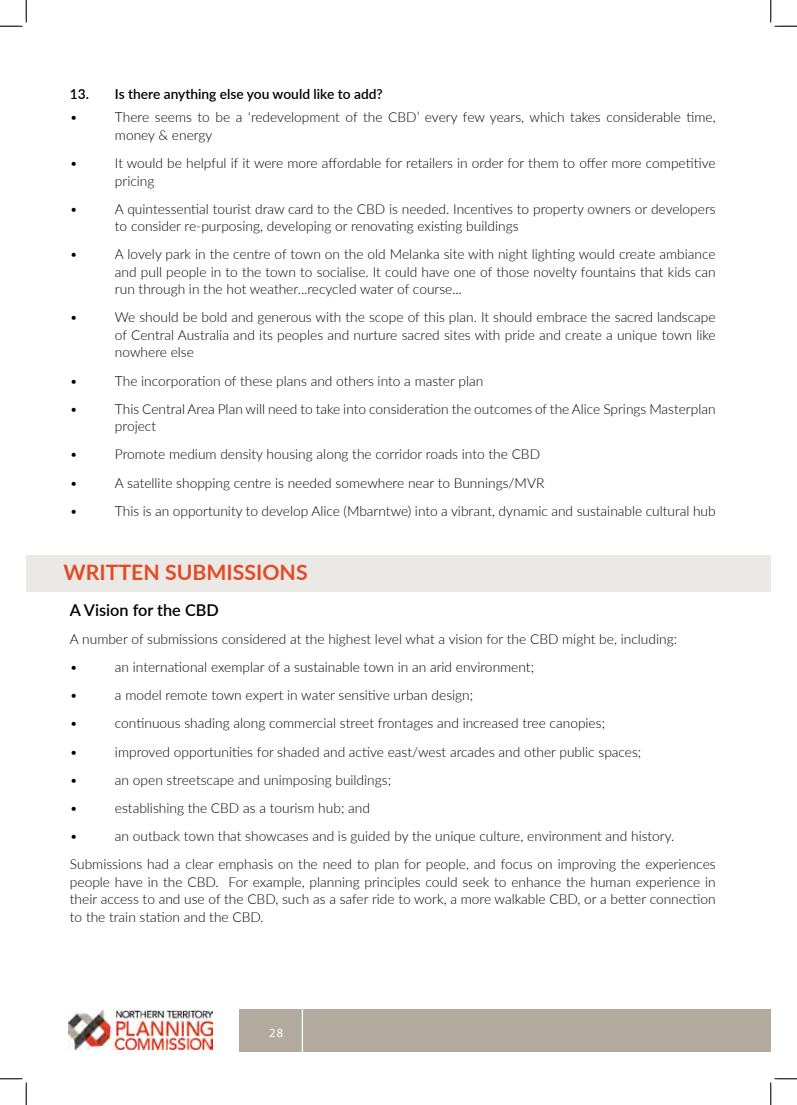
<style>
.page{position:relative;width:797px;height:1105px;background:#fff}
.page>*{position:absolute;margin:0;border:0;box-sizing:border-box;transform-origin:0 0}
.t1{font:700 21.25px "Lato";color:#e14b26}
.t2{font:600 16.25px "Lato";color:#000}
.t3{font:300 13.75px/17.5px "Lato";color:#000}
.t4{font:600 13.75px "Lato";color:#000}
.t5{font:12.5px "Myriad Pro";color:#fff}
</style>
<div class="page">
<div style="left:26px;top:555px;width:744px;height:36px;background:#ebe9e6"></div>
<div style="left:240px;top:1010px;width:530px;height:42px;background:#b2aa9f"></div>
<img style="left:69px;top:1011px;width:144px;height:39px">
<hr style="left:302px;top:1006px;width:1px;height:51px;background:#fff">
<svg style="left:0;top:0;width:27px;height:27px"></svg>
<svg style="left:0;top:1078px;width:27px;height:27px"></svg>
<svg style="left:770px;top:0;width:27px;height:27px"></svg>
<svg style="left:770px;top:1078px;width:27px;height:27px"></svg>
<p class="t4" style="left:70px;top:84px;width:314px">13. Is there anything else you would like to add?</p>
<p class="t3" style="left:70px;top:108px;width:9px">•</p>
<p class="t3" style="left:115px;top:108px;width:602px">There seems to be a ‘redevelopment of the CBD’ every few years, which takes considerable time, money &amp; energy</p>
<p class="t3" style="left:70px;top:154px;width:9px">•</p>
<p class="t3" style="left:115px;top:154px;width:602px">It would be helpful if it were more affordable for retailers in order for them to offer more competitive pricing</p>
<p class="t3" style="left:70px;top:199px;width:9px">•</p>
<p class="t3" style="left:115px;top:199px;width:602px">A quintessential tourist draw card to the CBD is needed. Incentives to property owners or developers to consider re-purposing, developing or renovating existing buildings</p>
<p class="t3" style="left:70px;top:245px;width:9px">•</p>
<p class="t3" style="left:115px;top:245px;width:602px;text-align:justify">A lovely park in the centre of town on the old Melanka site with night lighting would create ambiance and pull people in to the town to socialise. It could have one of those novelty fountains that kids can run through in the hot weather...recycled water of course...</p>
<p class="t3" style="left:70px;top:308px;width:9px">•</p>
<p class="t3" style="left:115px;top:308px;width:602px;text-align:justify">We should be bold and generous with the scope of this plan. It should embrace the sacred landscape of Central Australia and its peoples and nurture sacred sites with pride and create a unique town like nowhere else</p>
<p class="t3" style="left:70px;top:371px;width:9px">•</p>
<p class="t3" style="left:115px;top:371px;width:370px">The incorporation of these plans and others into a master plan</p>
<p class="t3" style="left:70px;top:399px;width:9px">•</p>
<p class="t3" style="left:115px;top:399px;width:602px">This Central Area Plan will need to take into consideration the outcomes of the Alice Springs Masterplan project</p>
<p class="t3" style="left:70px;top:445px;width:9px">•</p>
<p class="t3" style="left:115px;top:445px;width:426px">Promote medium density housing along the corridor roads into the CBD</p>
<p class="t3" style="left:70px;top:473px;width:9px">•</p>
<p class="t3" style="left:115px;top:473px;width:431px">A satellite shopping centre is needed somewhere near to Bunnings/MVR</p>
<p class="t3" style="left:70px;top:501px;width:9px">•</p>
<p class="t3" style="left:115px;top:501px;width:602px">This is an opportunity to develop Alice (Mbarntwe) into a vibrant, dynamic and sustainable cultural hub</p>
<h1 class="t1" style="left:63px;top:557px;width:246px">WRITTEN SUBMISSIONS</h1>
<p class="t2" style="left:70px;top:598px;width:150px">A Vision for the CBD</p>
<p class="t3" style="left:70px;top:624px;width:608px;line-height:28.1px">A number of submissions considered at the highest level what a vision for the CBD might be, including: •</p>
<p class="t3" style="left:115px;top:658px;width:420px">an international exemplar of a sustainable town in an arid environment;</p>
<p class="t3" style="left:70px;top:686px;width:9px">•</p>
<p class="t3" style="left:115px;top:686px;width:360px">a model remote town expert in water sensitive urban design;</p>
<p class="t3" style="left:70px;top:714px;width:9px">•</p>
<p class="t3" style="left:115px;top:714px;width:491px">continuous shading along commercial street frontages and increased tree canopies;</p>
<p class="t3" style="left:70px;top:742px;width:9px">•</p>
<p class="t3" style="left:115px;top:742px;width:528px">improved opportunities for shaded and active east/west arcades and other public spaces;</p>
<p class="t3" style="left:70px;top:770px;width:9px">•</p>
<p class="t3" style="left:115px;top:770px;width:278px">an open streetscape and unimposing buildings;</p>
<p class="t3" style="left:70px;top:798px;width:9px">•</p>
<p class="t3" style="left:115px;top:798px;width:256px">establishing the CBD as a tourism hub; and</p>
<p class="t3" style="left:70px;top:827px;width:9px">•</p>
<p class="t3" style="left:70px;top:821px;width:647px;line-height:28.1px;text-align:center">an outback town that showcases and is guided by the unique culture, environment and history.<br>Submissions had a clear emphasis on the need to plan for people, and focus on improving the experiences</p>
<p class="t3" style="left:70px;top:872px;width:647px;text-align:justify">people have in the CBD. For example, planning principles could seek to enhance the human experience in their access to and use of the CBD, such as a safer ride to work, a more walkable CBD, or a better connection to the train station and the CBD.</p>
<p class="t5" style="left:269px;top:1025px;width:16px">28</p>
</div>
